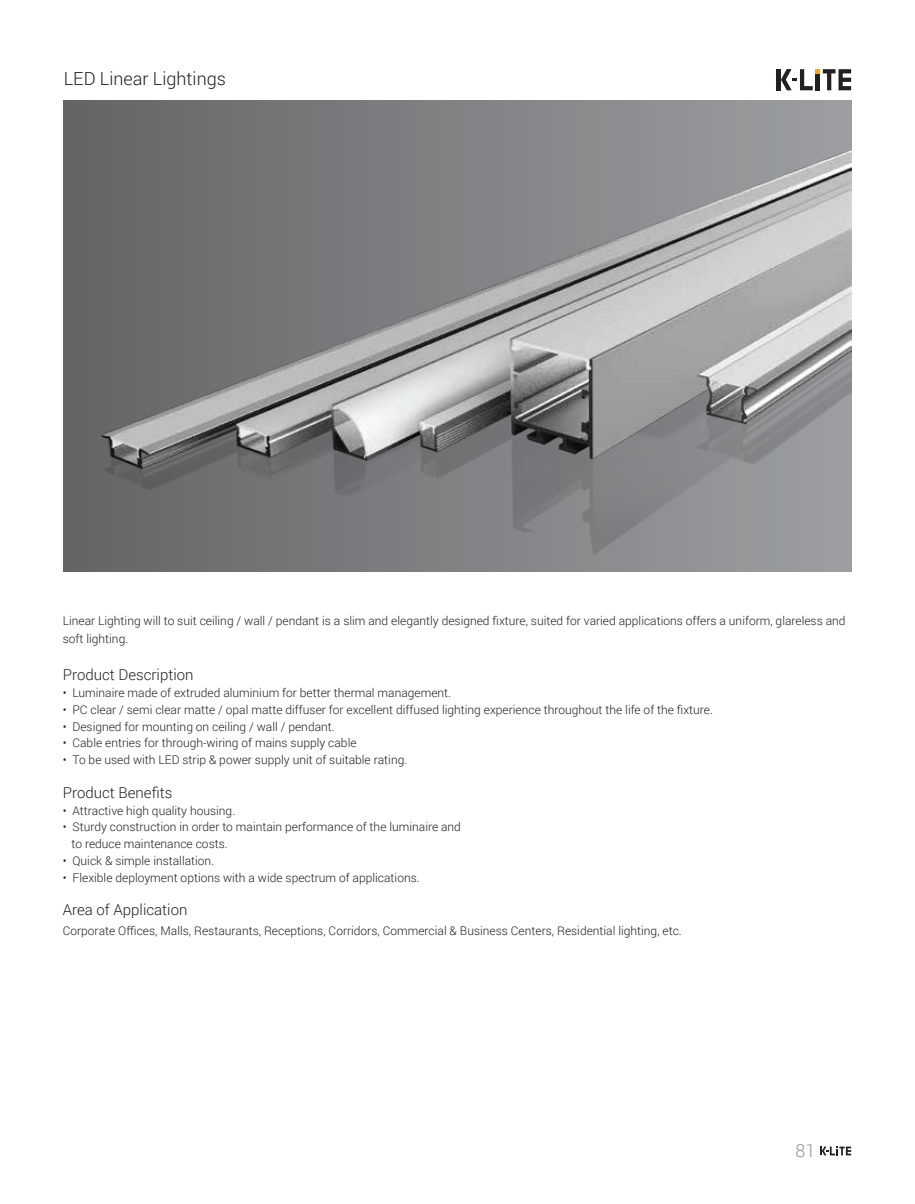
<style>
.page{position:relative;width:915px;height:1204px;background:#fff}
.page>*{position:absolute;margin:0;border:0;box-sizing:border-box;transform-origin:0 0}
.t1{font:300 18px "Roboto";color:#231f20}
.t2{font:300 18px "Roboto";color:#939598}
.t3{font:300 15px "Roboto";color:#231f20}
.t4{font:300 12px/18px "Roboto";color:#231f20}
</style>
<div class="page">
<hr style="left:776px;top:69px;width:4px;height:21px;background:#231f20">
<svg style="left:780px;top:69px;width:70px;height:21px"></svg>
<div style="left:64px;top:100px;width:786px;height:471px;background:linear-gradient(to right,#636567,#9c9fa1)"></div>
<svg style="left:820px;top:1146px;width:30px;height:9px"></svg>
<img style="left:101px;top:150px;width:749px;height:404px">
<p class="t1" style="left:64px;top:66px;width:163px">LED Linear Lightings</p>
<p class="t4" style="left:63px;top:611px;width:784px">Linear Lighting will to suit ceiling / wall / pendant is a slim and elegantly designed fixture, suited for varied applications offers a uniform, glareless and soft lighting.</p>
<p class="t3" style="left:63px;top:664px;width:132px">Product Description</p>
<p class="t4" style="left:63px;top:683px;width:390px">• Luminaire made of extruded aluminium for better thermal management.</p>
<p class="t4" style="left:63px;top:700px;width:651px">• PC clear / semi clear matte / opal matte diffuser for excellent diffused lighting experience throughout the life of the fixture.</p>
<p class="t4" style="left:63px;top:716px;width:273px">• Designed for mounting on ceiling / wall / pendant.</p>
<p class="t4" style="left:63px;top:733px;width:295px">• Cable entries for through-wiring of mains supply cable</p>
<p class="t4" style="left:63px;top:750px;width:346px">• To be used with LED strip &amp; power supply unit of suitable rating.</p>
<p class="t3" style="left:63px;top:782px;width:111px">Product Benefits</p>
<p class="t4" style="left:63px;top:800px;width:174px">• Attractive high quality housing.</p>
<p class="t4" style="left:71px;top:818px;width:391px;line-height:16.8px;text-indent:-9px">• Sturdy construction in order to maintain performance of the luminaire and to reduce maintenance costs.</p>
<p class="t4" style="left:63px;top:851px;width:153px">• Quick &amp; simple installation.</p>
<p class="t4" style="left:63px;top:868px;width:358px">• Flexible deployment options with a wide spectrum of applications.</p>
<p class="t3" style="left:63px;top:899px;width:126px">Area of Application</p>
<p class="t4" style="left:63px;top:921px;width:620px">Corporate Offices, Malls, Restaurants, Receptions, Corridors, Commercial &amp; Business Centers, Residential lighting, etc.</p>
<p class="t2" style="left:795px;top:1137px;width:21px">81</p>
</div>
